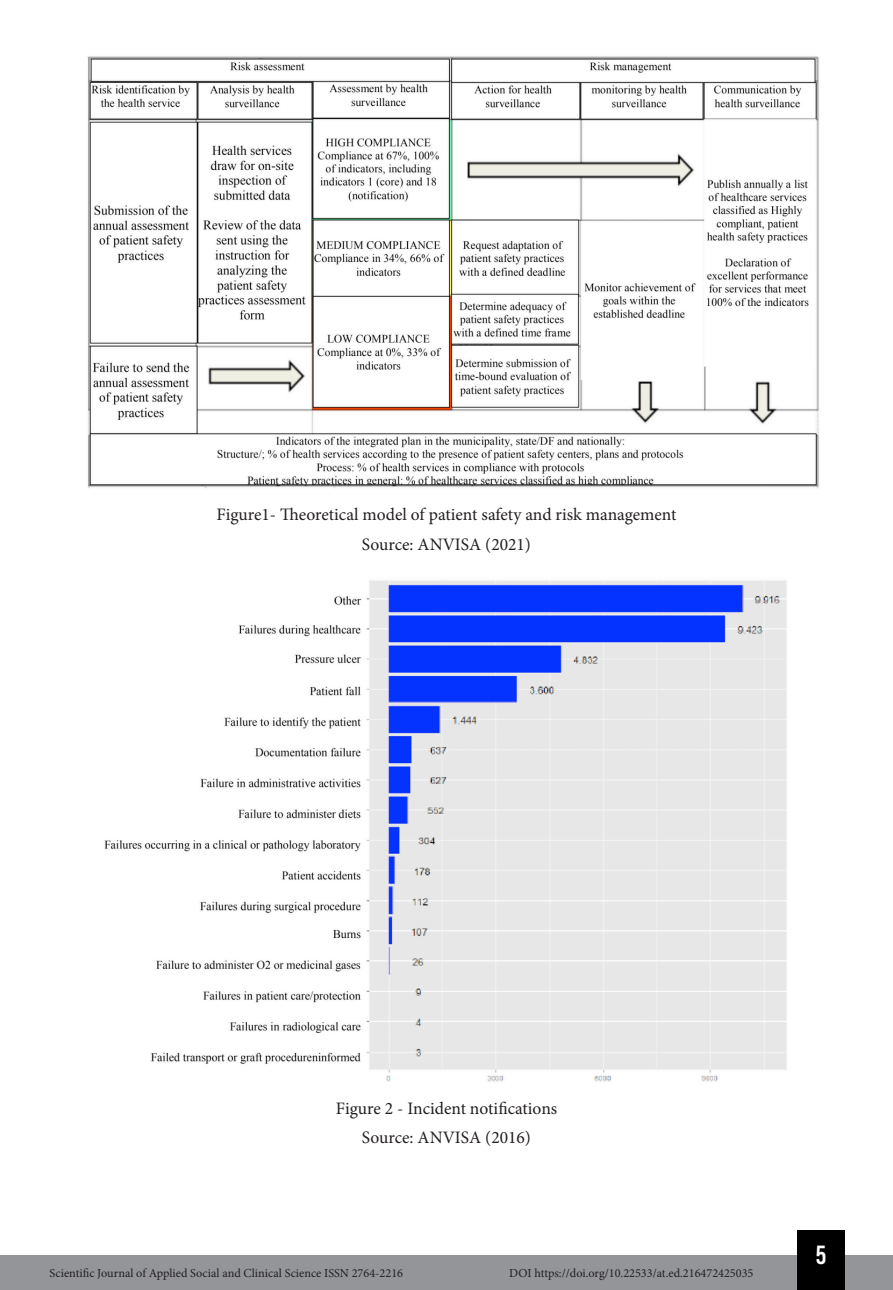
<style>
.page{position:relative;width:893px;height:1290px;background:#fff}
.page>*{position:absolute;margin:0;border:0;box-sizing:border-box;transform-origin:0 0}
.t1{font:26.25px "Bebas Kai";color:#fff}
.Info_Imagem{font:17.5px "Minion Pro";color:#231f20}
.t2{font:12.25px "Minion Pro";color:#231f20}
</style>
<div class="page">
<div style="left:0;top:1255px;width:893px;height:35px;background:#939598"></div>
<div style="left:797px;top:1230px;width:48px;height:60px;background:#000"></div>
<img style="left:87px;top:56px;width:732px;height:433px">
<img style="left:104px;top:580px;width:683px;height:502px">
<p class="Info_Imagem" style="left:216px;top:503px;width:462px">Figure1- Theoretical model of patient safety and risk management</p>
<p class="Info_Imagem" style="left:362px;top:532px;width:171px">Source: ANVISA (2021)</p>
<p class="Info_Imagem" style="left:336px;top:1096px;width:223px">Figure 2 - Incident notifications</p>
<p class="Info_Imagem" style="left:362px;top:1126px;width:171px">Source: ANVISA (2016)</p>
<p class="t2" style="left:50px;top:1265px;width:355px">Scientific Journal of Applied Social and Clinical Science ISSN 2764-2216</p>
<p class="t2" style="left:509px;top:1265px;width:246px">DOI https://doi.org/10.22533/at.ed.216472425035</p>
<h1 class="t1" style="left:816px;top:1241px;width:12px">5</h1>
</div>
